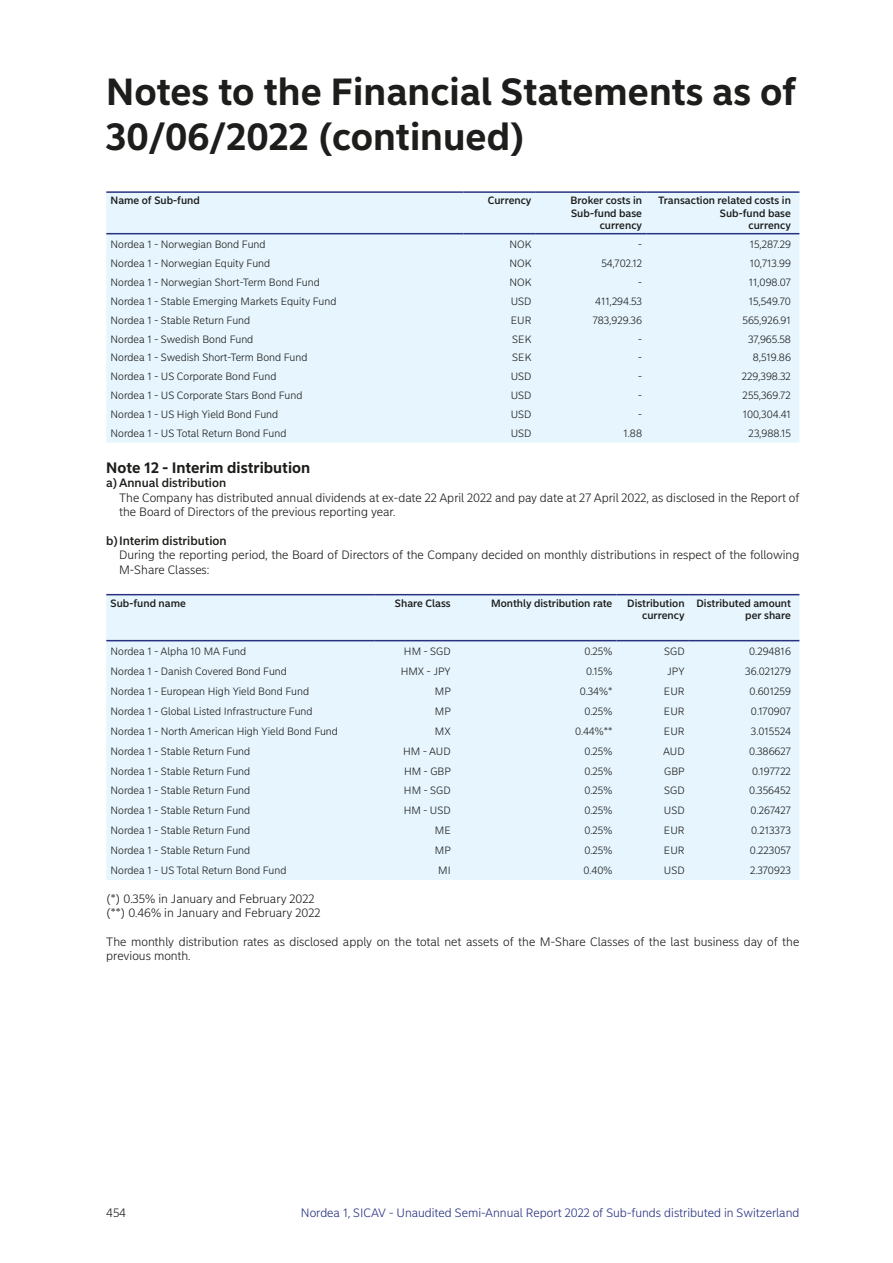
<style>
.page{position:relative;width:893px;height:1263px;background:#fff}
.page>*{position:absolute;margin:0;border:0;box-sizing:border-box;transform-origin:0 0}
.t1{font:700 37.5px/45px "Nordea Sans Small";color:#1d1d1b}
.t2{font:700 15px "Nordea Sans Small";color:#1d1d1b}
.t3{font:300 12px/14.4px "Nordea Sans Small";color:#1d1d1b}
.t4{font:300 12px "Nordea Sans Small";color:#293282}
.t5{font:500 12px "Nordea Sans Small";color:#1d1d1b}
.t6{font:300 10.5px "Nordea Sans Small";color:#1d1d1b}
.t7{font:500 10.5px/12.6px "Nordea Sans Small";color:#1d1d1b;text-align:right}
</style>
<div class="page">
<div style="left:106px;top:193px;width:693px;height:250px;background:#e6f5fe"></div>
<hr style="left:106px;top:191px;width:357px;height:2px;background:#293282">
<hr style="left:106px;top:233px;width:357px;height:1px;background:#293282">
<hr style="left:463px;top:191px;width:73px;height:2px;background:#293282">
<hr style="left:463px;top:233px;width:73px;height:1px;background:#293282">
<hr style="left:536px;top:191px;width:110px;height:2px;background:#293282">
<hr style="left:536px;top:233px;width:110px;height:1px;background:#293282">
<hr style="left:646px;top:191px;width:153px;height:2px;background:#293282">
<hr style="left:646px;top:233px;width:153px;height:1px;background:#293282">
<div style="left:106px;top:595px;width:693px;height:285px;background:#e6f5fe"></div>
<hr style="left:106px;top:594px;width:268px;height:1px;background:#293282">
<hr style="left:374px;top:594px;width:81px;height:1px;background:#293282">
<hr style="left:455px;top:594px;width:162px;height:1px;background:#293282">
<hr style="left:617px;top:594px;width:72px;height:1px;background:#293282">
<hr style="left:689px;top:594px;width:110px;height:1px;background:#293282">
<hr style="left:106px;top:640px;width:268px;height:1px;background:#293282">
<hr style="left:374px;top:640px;width:81px;height:1px;background:#293282">
<hr style="left:455px;top:640px;width:162px;height:1px;background:#293282">
<hr style="left:617px;top:640px;width:72px;height:1px;background:#293282">
<hr style="left:689px;top:640px;width:110px;height:1px;background:#293282">
<h1 class="t1" style="left:106px;top:69px;width:692px">Notes to the Financial Statements as of<br>30/06/2022 (continued)</h1>
<p class="t7" style="left:111px;top:194px;width:91px">Name of Sub-fund</p>
<p class="t7" style="left:488px;top:194px;width:45px">Currency</p>
<p class="t7" style="left:570px;top:194px;width:73px">Broker costs in<br>Sub-fund base currency</p>
<p class="t7" style="left:658px;top:194px;width:134px">Transaction related costs in<br>Sub-fund base<br>currency</p>
<p class="t6" style="left:111px;top:238px;width:157px">Nordea 1 - Norwegian Bond Fund</p>
<p class="t6" style="left:509px;top:238px;width:24px">NOK</p>
<p class="t6" style="left:638px;top:238px;width:5px">-</p>
<p class="t6" style="left:750px;top:238px;width:43px">15,287.29</p>
<p class="t6" style="left:111px;top:257px;width:161px">Nordea 1 - Norwegian Equity Fund</p>
<p class="t6" style="left:509px;top:257px;width:24px">NOK</p>
<p class="t6" style="left:601px;top:257px;width:42px">54,702.12</p>
<p class="t6" style="left:750px;top:257px;width:43px">10,713.99</p>
<p class="t6" style="left:111px;top:276px;width:211px">Nordea 1 - Norwegian Short-Term Bond Fund</p>
<p class="t6" style="left:509px;top:276px;width:24px">NOK</p>
<p class="t6" style="left:638px;top:276px;width:5px">-</p>
<p class="t6" style="left:749px;top:276px;width:44px">11,098.07</p>
<p class="t6" style="left:111px;top:295px;width:227px">Nordea 1 - Stable Emerging Markets Equity Fund</p>
<p class="t6" style="left:511px;top:295px;width:22px">USD</p>
<p class="t6" style="left:595px;top:295px;width:48px">411,294.53</p>
<p class="t6" style="left:749px;top:295px;width:44px">15,549.70</p>
<p class="t6" style="left:111px;top:314px;width:141px">Nordea 1 - Stable Return Fund</p>
<p class="t6" style="left:511px;top:314px;width:22px">EUR</p>
<p class="t6" style="left:593px;top:314px;width:51px">783,929.36</p>
<p class="t6" style="left:742px;top:314px;width:50px">565,926.91</p>
<p class="t6" style="left:111px;top:332px;width:144px">Nordea 1 - Swedish Bond Fund</p>
<p class="t6" style="left:512px;top:332px;width:21px">SEK</p>
<p class="t6" style="left:638px;top:332px;width:5px">-</p>
<p class="t6" style="left:748px;top:332px;width:44px">37,965.58</p>
<p class="t6" style="left:111px;top:351px;width:198px">Nordea 1 - Swedish Short-Term Bond Fund</p>
<p class="t6" style="left:512px;top:351px;width:21px">SEK</p>
<p class="t6" style="left:638px;top:351px;width:5px">-</p>
<p class="t6" style="left:753px;top:351px;width:39px">8,519.86</p>
<p class="t6" style="left:111px;top:370px;width:167px">Nordea 1 - US Corporate Bond Fund</p>
<p class="t6" style="left:511px;top:370px;width:22px">USD</p>
<p class="t6" style="left:638px;top:370px;width:5px">-</p>
<p class="t6" style="left:742px;top:370px;width:50px">229,398.32</p>
<p class="t6" style="left:111px;top:389px;width:193px">Nordea 1 - US Corporate Stars Bond Fund</p>
<p class="t6" style="left:511px;top:389px;width:22px">USD</p>
<p class="t6" style="left:638px;top:389px;width:5px">-</p>
<p class="t6" style="left:743px;top:389px;width:50px">255,369.72</p>
<p class="t6" style="left:111px;top:408px;width:169px">Nordea 1 - US High Yield Bond Fund</p>
<p class="t6" style="left:511px;top:408px;width:22px">USD</p>
<p class="t6" style="left:638px;top:408px;width:5px">-</p>
<p class="t6" style="left:743px;top:408px;width:50px">100,304.41</p>
<p class="t6" style="left:111px;top:427px;width:177px">Nordea 1 - US Total Return Bond Fund</p>
<p class="t6" style="left:511px;top:427px;width:22px">USD</p>
<p class="t6" style="left:623px;top:427px;width:20px">1.88</p>
<p class="t6" style="left:749px;top:427px;width:44px">23,988.15</p>
<h2 class="t2" style="left:106px;top:458px;width:205px">Note 12 - Interim distribution</h2>
<p class="t5" style="left:106px;top:475px;width:121px">a)Annual distribution</p>
<p class="t3" style="left:119px;top:490px;width:682px">The Company has distributed annual dividends at ex-date 22 April 2022 and pay date at 27 April 2022, as disclosed in the Report of the Board of Directors of the previous reporting year.</p>
<p class="t5" style="left:106px;top:533px;width:122px">b)Interim distribution</p>
<p class="t3" style="left:119px;top:548px;width:682px">During the reporting period, the Board of Directors of the Company decided on monthly distributions in respect of the following<br>M-Share Classes:</p>
<p class="t7" style="left:111px;top:597px;width:77px">Sub-fund name</p>
<p class="t7" style="left:395px;top:597px;width:57px">Share Class</p>
<p class="t7" style="left:491px;top:597px;width:123px">Monthly distribution rate</p>
<p class="t7" style="left:627px;top:597px;width:59px">Distribution currency</p>
<p class="t7" style="left:696px;top:597px;width:96px">Distributed amount per share</p>
<p class="t6" style="left:111px;top:645px;width:137px">Nordea 1 - Alpha 10 MA Fund</p>
<p class="t6" style="left:404px;top:645px;width:48px">HM - SGD</p>
<p class="t6" style="left:584px;top:645px;width:29px">0.25%</p>
<p class="t6" style="left:664px;top:645px;width:22px">SGD</p>
<p class="t6" style="left:749px;top:645px;width:43px">0.294816</p>
<p class="t6" style="left:111px;top:665px;width:178px">Nordea 1 - Danish Covered Bond Fund</p>
<p class="t6" style="left:401px;top:665px;width:52px">HMX - JPY</p>
<p class="t6" style="left:586px;top:665px;width:28px">0.15%</p>
<p class="t6" style="left:667px;top:665px;width:19px">JPY</p>
<p class="t6" style="left:745px;top:665px;width:47px">36.021279</p>
<p class="t6" style="left:111px;top:685px;width:200px">Nordea 1 - European High Yield Bond Fund</p>
<p class="t6" style="left:435px;top:685px;width:18px">MP</p>
<p class="t6" style="left:580px;top:685px;width:34px">0.34%*</p>
<p class="t6" style="left:664px;top:685px;width:22px">EUR</p>
<p class="t6" style="left:750px;top:685px;width:43px">0.601259</p>
<p class="t6" style="left:111px;top:705px;width:204px">Nordea 1 - Global Listed Infrastructure Fund</p>
<p class="t6" style="left:435px;top:705px;width:18px">MP</p>
<p class="t6" style="left:584px;top:705px;width:29px">0.25%</p>
<p class="t6" style="left:664px;top:705px;width:22px">EUR</p>
<p class="t6" style="left:751px;top:705px;width:42px">0.170907</p>
<p class="t6" style="left:111px;top:725px;width:229px">Nordea 1 - North American High Yield Bond Fund</p>
<p class="t6" style="left:435px;top:725px;width:17px">MX</p>
<p class="t6" style="left:575px;top:725px;width:39px">0.44%**</p>
<p class="t6" style="left:664px;top:725px;width:22px">EUR</p>
<p class="t6" style="left:751px;top:725px;width:41px">3.015524</p>
<p class="t6" style="left:111px;top:745px;width:141px">Nordea 1 - Stable Return Fund</p>
<p class="t6" style="left:403px;top:745px;width:49px">HM - AUD</p>
<p class="t6" style="left:584px;top:745px;width:29px">0.25%</p>
<p class="t6" style="left:663px;top:745px;width:23px">AUD</p>
<p class="t6" style="left:749px;top:745px;width:43px">0.386627</p>
<p class="t6" style="left:111px;top:764px;width:141px">Nordea 1 - Stable Return Fund</p>
<p class="t6" style="left:404px;top:764px;width:48px">HM - GBP</p>
<p class="t6" style="left:584px;top:764px;width:29px">0.25%</p>
<p class="t6" style="left:664px;top:764px;width:22px">GBP</p>
<p class="t6" style="left:752px;top:764px;width:40px">0.197722</p>
<p class="t6" style="left:111px;top:784px;width:141px">Nordea 1 - Stable Return Fund</p>
<p class="t6" style="left:404px;top:784px;width:48px">HM - SGD</p>
<p class="t6" style="left:584px;top:784px;width:29px">0.25%</p>
<p class="t6" style="left:664px;top:784px;width:22px">SGD</p>
<p class="t6" style="left:749px;top:784px;width:43px">0.356452</p>
<p class="t6" style="left:111px;top:804px;width:141px">Nordea 1 - Stable Return Fund</p>
<p class="t6" style="left:404px;top:804px;width:49px">HM - USD</p>
<p class="t6" style="left:584px;top:804px;width:29px">0.25%</p>
<p class="t6" style="left:664px;top:804px;width:22px">USD</p>
<p class="t6" style="left:751px;top:804px;width:42px">0.267427</p>
<p class="t6" style="left:111px;top:824px;width:141px">Nordea 1 - Stable Return Fund</p>
<p class="t6" style="left:435px;top:824px;width:17px">ME</p>
<p class="t6" style="left:584px;top:824px;width:29px">0.25%</p>
<p class="t6" style="left:664px;top:824px;width:22px">EUR</p>
<p class="t6" style="left:751px;top:824px;width:41px">0.213373</p>
<p class="t6" style="left:111px;top:844px;width:141px">Nordea 1 - Stable Return Fund</p>
<p class="t6" style="left:435px;top:844px;width:18px">MP</p>
<p class="t6" style="left:584px;top:844px;width:29px">0.25%</p>
<p class="t6" style="left:664px;top:844px;width:22px">EUR</p>
<p class="t6" style="left:750px;top:844px;width:42px">0.223057</p>
<p class="t6" style="left:111px;top:864px;width:177px">Nordea 1 - US Total Return Bond Fund</p>
<p class="t6" style="left:438px;top:864px;width:14px">MI</p>
<p class="t6" style="left:583px;top:864px;width:30px">0.40%</p>
<p class="t6" style="left:664px;top:864px;width:22px">USD</p>
<p class="t6" style="left:750px;top:864px;width:42px">2.370923</p>
<p class="t3" style="left:106px;top:891px;width:216px">(*) 0.35% in January and February 2022 (**) 0.46% in January and February 2022</p>
<p class="t3" style="left:106px;top:935px;width:695px">The monthly distribution rates as disclosed apply on the total net assets of the M-Share Classes of the last business day of the previous month.</p>
<p class="t3" style="left:106px;top:1205px;width:21px">454</p>
<p class="t4" style="left:301px;top:1205px;width:500px">Nordea 1, SICAV - Unaudited Semi-Annual Report 2022 of Sub-funds distributed in Switzerland</p>
</div>
